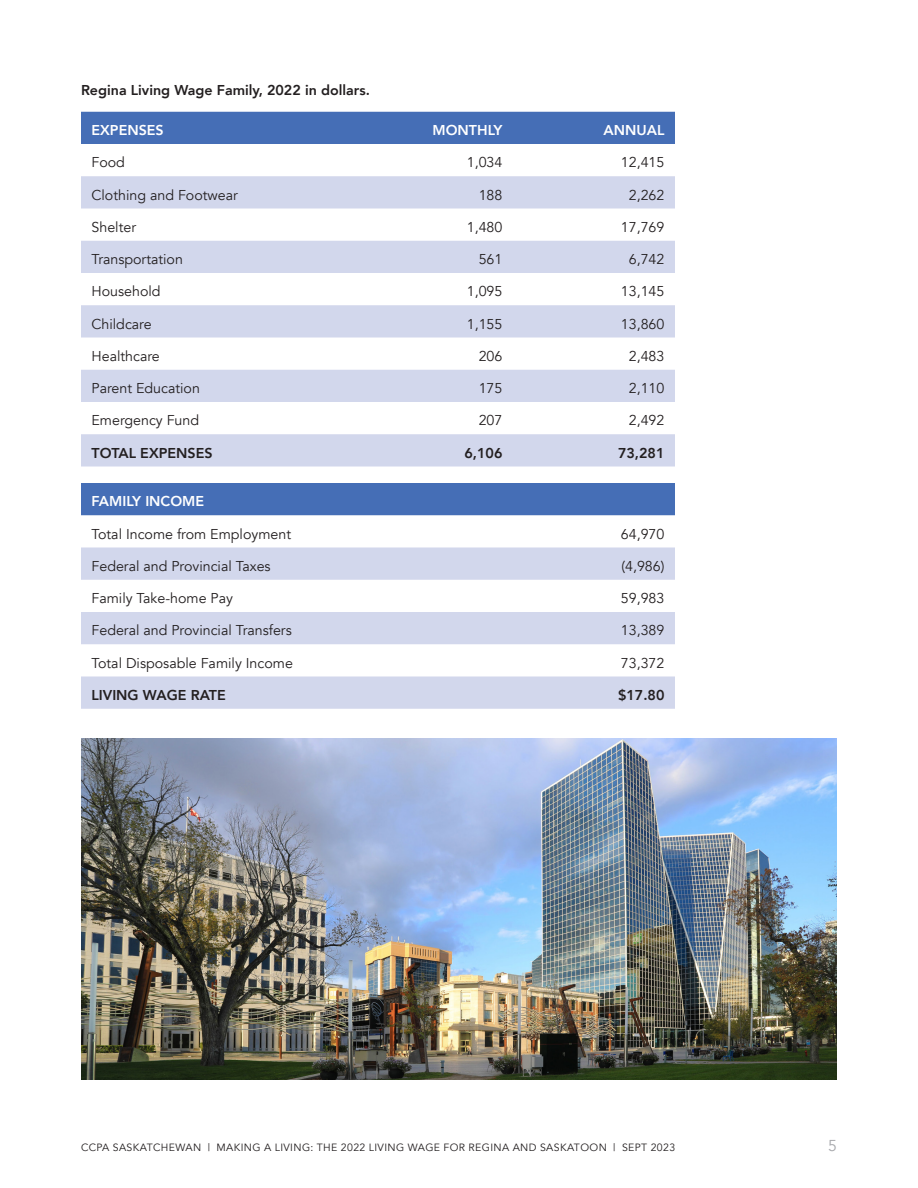
<style>
.page{position:relative;width:918px;height:1188px;background:#fff}
.page>*{position:absolute;margin:0;border:0;box-sizing:border-box;transform-origin:0 0}
.t1{font:15.75px "Avenir";color:#a8a9ad}
.table_text{font:14.25px "Avenir";color:#231f20}
.table_text-2{font:800 14.25px "Avenir";color:#231f20}
.table_head{font:800 14.25px "Avenir";color:#231f20}
.table_text-3{font:800 14.25px "Avenir";color:#fff}
.t2{font:10.5px "Avenir";letter-spacing:.035em;color:#231f20}
</style>
<div class="page">
<div style="left:81px;top:112px;width:594px;height:32px;background:#456eb6"></div>
<svg style="left:81px;top:176px;width:594px;height:290px;fill:#d2d7ec"></svg>
<div style="left:81px;top:483px;width:594px;height:32px;background:#456eb6"></div>
<svg style="left:81px;top:548px;width:594px;height:161px;fill:#d2d7ec"></svg>
<img style="left:81px;top:738px;width:756px;height:342px">
<p class="table_head" style="left:81px;top:79px;width:291px">Regina Living Wage Family, 2022 in dollars.</p>
<p class="table_text-3" style="left:92px;top:119px;width:74px">EXPENSES</p>
<p class="table_text-3" style="left:433px;top:119px;width:71px">MONTHLY</p>
<p class="table_text-3" style="left:604px;top:119px;width:62px">ANNUAL</p>
<p class="table_text" style="left:92px;top:154px;width:35px">Food</p>
<p class="table_text" style="left:467px;top:154px;width:37px">1,034</p>
<p class="table_text" style="left:621px;top:154px;width:45px">12,415</p>
<p class="table_text" style="left:92px;top:186px;width:148px">Clothing and Footwear</p>
<p class="table_text" style="left:479px;top:186px;width:25px">188</p>
<p class="table_text" style="left:629px;top:186px;width:37px">2,262</p>
<p class="table_text" style="left:92px;top:218px;width:46px">Shelter</p>
<p class="table_text" style="left:467px;top:218px;width:37px">1,480</p>
<p class="table_text" style="left:621px;top:218px;width:45px">17,769</p>
<p class="table_text" style="left:92px;top:251px;width:93px">Transportation</p>
<p class="table_text" style="left:479px;top:251px;width:25px">561</p>
<p class="table_text" style="left:629px;top:251px;width:37px">6,742</p>
<p class="table_text" style="left:92px;top:283px;width:71px">Household</p>
<p class="table_text" style="left:467px;top:283px;width:37px">1,095</p>
<p class="table_text" style="left:621px;top:283px;width:45px">13,145</p>
<p class="table_text" style="left:92px;top:315px;width:62px">Childcare</p>
<p class="table_text" style="left:467px;top:315px;width:37px">1,155</p>
<p class="table_text" style="left:621px;top:315px;width:45px">13,860</p>
<p class="table_text" style="left:92px;top:347px;width:70px">Healthcare</p>
<p class="table_text" style="left:479px;top:347px;width:25px">206</p>
<p class="table_text" style="left:629px;top:347px;width:37px">2,483</p>
<p class="table_text" style="left:92px;top:380px;width:110px">Parent Education</p>
<p class="table_text" style="left:479px;top:380px;width:25px">175</p>
<p class="table_text" style="left:629px;top:380px;width:37px">2,110</p>
<p class="table_text" style="left:92px;top:412px;width:109px">Emergency Fund</p>
<p class="table_text" style="left:479px;top:412px;width:25px">207</p>
<p class="table_text" style="left:629px;top:412px;width:37px">2,492</p>
<p class="table_text-2" style="left:92px;top:441px;width:123px">TOTAL EXPENSES</p>
<p class="table_text-2" style="left:465px;top:441px;width:39px">6,106</p>
<p class="table_text-2" style="left:618px;top:441px;width:48px">73,281</p>
<p class="table_text-3" style="left:92px;top:490px;width:114px">FAMILY INCOME</p>
<p class="table_text" style="left:92px;top:525px;width:201px">Total Income from Employment</p>
<p class="table_text" style="left:621px;top:525px;width:45px">64,970</p>
<p class="table_text" style="left:92px;top:557px;width:181px">Federal and Provincial Taxes</p>
<p class="table_text" style="left:621px;top:557px;width:45px">(4,986)</p>
<p class="table_text" style="left:92px;top:590px;width:143px">Family Take-home Pay</p>
<p class="table_text" style="left:621px;top:590px;width:45px">59,983</p>
<p class="table_text" style="left:92px;top:622px;width:202px">Federal and Provincial Transfers</p>
<p class="table_text" style="left:621px;top:622px;width:45px">13,389</p>
<p class="table_text" style="left:92px;top:654px;width:203px">Total Disposable Family Income</p>
<p class="table_text" style="left:621px;top:654px;width:45px">73,372</p>
<p class="table_text-2" style="left:92px;top:684px;width:136px">LIVING WAGE RATE</p>
<p class="table_text-2" style="left:618px;top:684px;width:48px">$17.80</p>
<p class="t2" style="left:81px;top:1141px;width:596px">CCPA SASKATCHEWAN | MAKING A LIVING: THE 2022 LIVING WAGE FOR REGINA AND SASKATOON | SEPT 2023</p>
<p class="t1" style="left:828px;top:1136px;width:10px">5</p>
</div>
